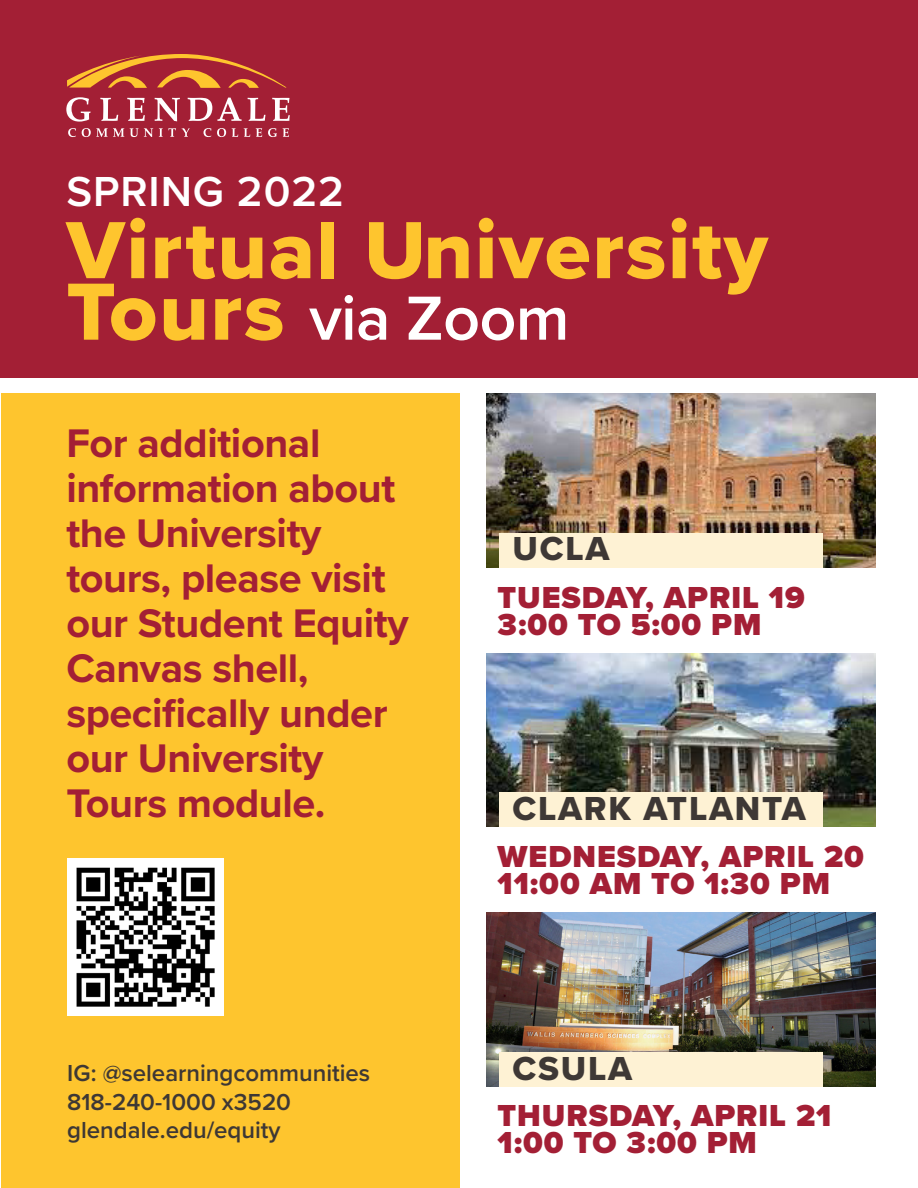
<style>
.page{position:relative;width:918px;height:1188px;background:#fff}
.page>*{position:absolute;margin:0;border:0;box-sizing:border-box;transform-origin:0 0}
.t1{font:84px "Proxima Nova Extrabld";letter-spacing:.02em;color:#fec52e}
.t2{font:600 64.5px "Proxima Nova";letter-spacing:-.01em;color:#fff}
.t3{font:600 43.5px "Proxima Nova";letter-spacing:.02em;color:#fff}
.t4{font:700 41.4px/45px "Proxima Nova";letter-spacing:-.01em;color:#a31f35}
.t5{font:34.5px "Proxima Nova Extrabld";letter-spacing:.05em;color:#3e3835}
.t6{font:900 31.5px "Proxima Nova";letter-spacing:.03em;color:#a31f35}
.t7{font:600 24px "Proxima Nova";color:#3e3835}
.s1{font-family:"Proxima Nova Extrabld";font-weight:400;font-size:84px;color:#fec52e}
</style>
<div class="page">
<div style="left:1px;top:0;width:917px;height:378px;background:#a31f35"></div>
<div style="left:1px;top:394px;width:459px;height:794px;background:#fec52e"></div>
<svg style="left:67px;top:54px;width:220px;height:34px"></svg>
<svg style="left:66px;top:97px;width:25px;height:25px"></svg>
<svg style="left:100px;top:98px;width:18px;height:23px"></svg>
<svg style="left:127px;top:98px;width:18px;height:23px"></svg>
<svg style="left:155px;top:98px;width:25px;height:23px"></svg>
<svg style="left:188px;top:98px;width:54px;height:23px"></svg>
<svg style="left:248px;top:98px;width:18px;height:23px"></svg>
<svg style="left:272px;top:98px;width:18px;height:23px"></svg>
<svg style="left:68px;top:128px;width:8px;height:9px"></svg>
<svg style="left:82px;top:128px;width:42px;height:9px"></svg>
<svg style="left:130px;top:128px;width:8px;height:9px"></svg>
<svg style="left:144px;top:128px;width:9px;height:9px"></svg>
<svg style="left:159px;top:128px;width:17px;height:9px"></svg>
<svg style="left:182px;top:128px;width:8px;height:9px"></svg>
<svg style="left:204px;top:128px;width:7px;height:9px"></svg>
<svg style="left:217px;top:128px;width:9px;height:9px"></svg>
<svg style="left:232px;top:128px;width:6px;height:9px"></svg>
<svg style="left:244px;top:128px;width:6px;height:9px"></svg>
<svg style="left:256px;top:128px;width:6px;height:9px"></svg>
<svg style="left:268px;top:128px;width:9px;height:9px"></svg>
<svg style="left:283px;top:128px;width:6px;height:9px"></svg>
<img style="left:67px;top:859px;width:156px;height:156px">
<img style="left:487px;top:394px;width:389px;height:173px">
<img style="left:487px;top:653px;width:389px;height:174px">
<img style="left:487px;top:913px;width:389px;height:173px">
<div style="left:499px;top:533px;width:324px;height:35px;background:#fef2d4"></div>
<div style="left:499px;top:793px;width:324px;height:34px;background:#fef2d4"></div>
<div style="left:499px;top:1052px;width:324px;height:35px;background:#fef2d4"></div>
<p class="t3" style="left:66px;top:159px;width:279px">SPRING 2022</p>
<p class="t1" style="left:66px;top:188px;width:703px">Virtual University</p>
<p class="t2" style="left:66px;top:270px;width:505px"><span class="s1">Tours</span> via Zoom</p>
<p class="t4" style="left:66px;top:419px;width:344px">For additional information about the University tours, please visit our Student Equity<br>Canvas shell, specifically under our University<br>Tours module.</p>
<p class="t7" style="left:67px;top:1055px;width:305px">IG: @selearningcommunities</p>
<p class="t7" style="left:67px;top:1084px;width:225px">818-240-1000 x3520</p>
<p class="t7" style="left:67px;top:1112px;width:215px">glendale.edu/equity</p>
<p class="t5" style="left:513px;top:523px;width:98px">UCLA</p>
<p class="t6" style="left:498px;top:574px;width:309px">TUESDAY, APRIL 19</p>
<p class="t6" style="left:498px;top:601px;width:265px">3:00 TO 5:00 PM</p>
<p class="t5" style="left:513px;top:783px;width:295px">CLARK ATLANTA</p>
<p class="t6" style="left:498px;top:833px;width:368px">WEDNESDAY, APRIL 20</p>
<p class="t6" style="left:498px;top:860px;width:334px">11:00 AM TO 1:30 PM</p>
<p class="t5" style="left:513px;top:1042px;width:121px">CSULA</p>
<p class="t6" style="left:498px;top:1092px;width:335px">THURSDAY, APRIL 21</p>
<p class="t6" style="left:498px;top:1119px;width:261px">1:00 TO 3:00 PM</p>
</div>
